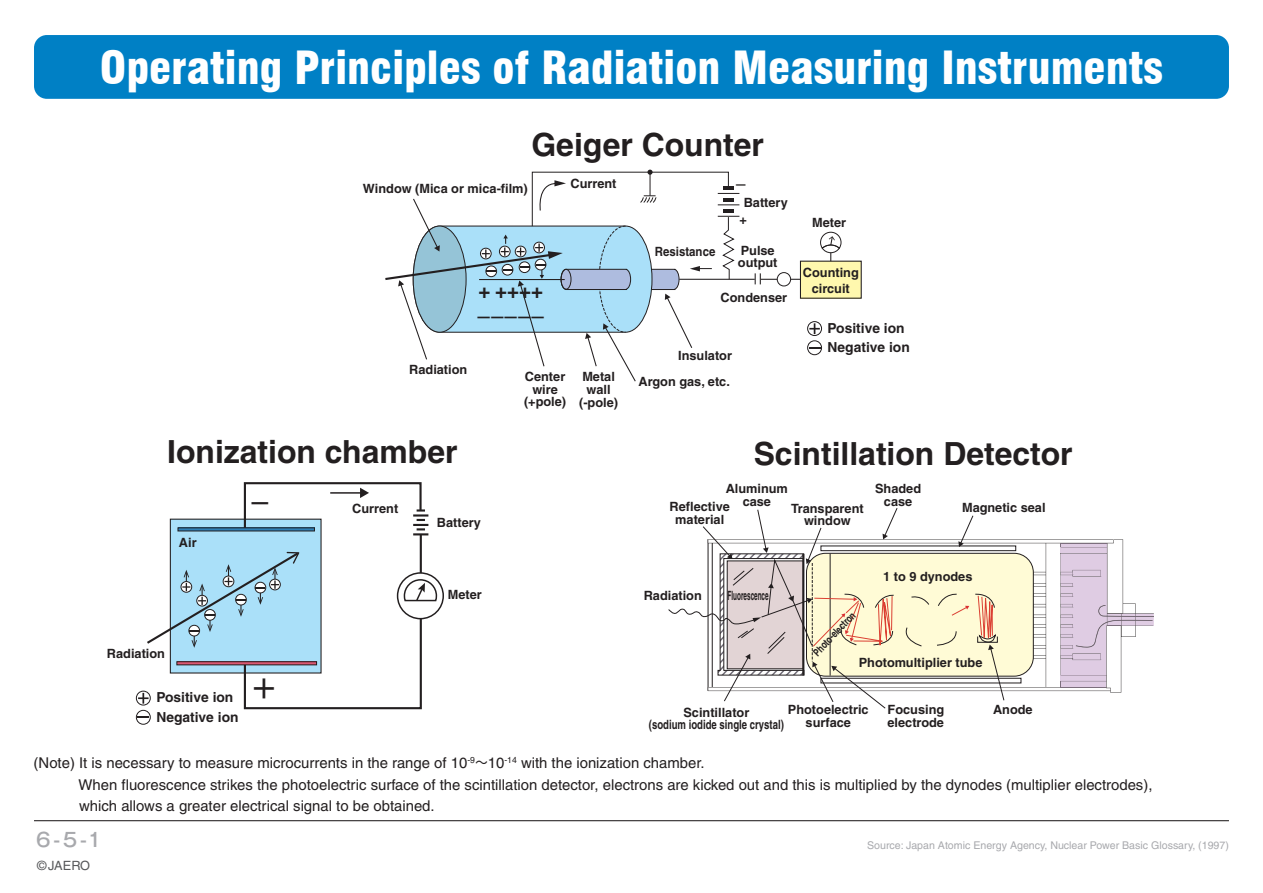
<style>
.page{position:relative;width:1263px;height:893px;background:#fff}
.page>*{position:absolute;margin:0;border:0;box-sizing:border-box;transform-origin:0 0}
.t1{font:900 condensed 44.7px "Swiss 721 BT";color:#fff}
.t2{font:700 31.95px "Helvetica";color:#231f20}
.t3{font:500 26.85px "Gothic MB101 Pro";color:#231f20}
.t4{font:500 22.35px "Gothic MB101 Pro";color:#231f20}
.t5{font:700 20.55px "Helvetica";color:#231f20}
.t6{font:500 19.2px "Gothic MB101 Pro";color:#a8a9ad}
.t7{font:500 16.5px "Gothic MB101 Pro";color:#231f20}
.t8{font:14.85px/21.3px "Helvetica";color:#231f20}
.t9{font:700 13.8px/19.6px "Helvetica";color:#231f20}
.t10{font:700 12.75px/12.8px "Helvetica";color:#231f20;text-align:center}
.t11{font:700 12.75px "Helvetica";color:#231f20;scale:.75 1}
.t12{font:700 12.75px "Helvetica";color:#231f20;scale:.5 1}
.t13{font:700 12.75px "Helvetica";color:#231f20;scale:.9 1}
.t14{font:12.75px "Helvetica";letter-spacing:-.01em;color:#57585a}
.t15{font:500 12.75px "Gothic MB101 Pro";color:#231f20}
.t16{font:10.65px "Helvetica";color:#a8a9ad}
.t17{font:700 10.65px "Helvetica";color:#231f20;scale:.75 1}
.s1{font-family:"Gothic MB101 Pro"}
</style>
<div class="page">
<div style="left:34px;top:35px;width:1195px;height:64px;background:#0080c5;border-radius:13px"></div>
<hr style="left:34px;top:820px;width:1195px;height:1px;background:#231f20">
<div style="left:800px;top:261px;width:61px;height:37px;background:#fff8ae"></div>
<div style="left:800px;top:261px;width:62px;height:38px;border:1px solid #231f20"></div>
<svg style="left:820px;top:232px;width:21px;height:29px"></svg>
<svg style="left:755px;top:273px;width:6px;height:11px"></svg>
<hr style="left:761px;top:279px;width:39px;height:1px;background:#231f20">
<hr style="left:679px;top:279px;width:76px;height:1px;background:#231f20">
<div style="left:777px;top:273px;width:14px;height:13px;background:#fff;border-radius:50%"></div>
<div style="left:777px;top:272px;width:14px;height:14px;border:1px solid #231f20;border-radius:50%"></div>
<svg style="left:385px;top:170px;width:354px;height:212px"></svg>
<svg style="left:398px;top:573px;width:45px;height:46px"></svg>
<div style="left:136px;top:710px;width:14px;height:14px;border:1px solid #231f20;border-radius:50%"></div>
<svg style="left:137px;top:716px;width:12px;height:2px"></svg>
<div style="left:136px;top:691px;width:14px;height:14px;border:1px solid #231f20;border-radius:50%"></div>
<svg style="left:138px;top:482px;width:300px;height:228px"></svg>
<div style="left:807px;top:341px;width:15px;height:14px;border:1px solid #231f20;border-radius:50%"></div>
<svg style="left:809px;top:347px;width:11px;height:2px"></svg>
<div style="left:807px;top:321px;width:15px;height:15px;border:1px solid #231f20;border-radius:50%"></div>
<svg style="left:809px;top:323px;width:11px;height:11px"></svg>
<svg style="left:668px;top:508px;width:486px;height:201px"></svg>
<h1 class="t1" style="left:100px;top:41px;width:1065px">Operating Principles of Radiation Measuring Instruments</h1>
<h2 class="t2" style="left:531px;top:126px;width:234px">Geiger Counter</h2>
<p class="t10" style="left:363px;top:182px;width:166px">Window (Mica or mica-film)</p>
<p class="t10" style="left:570px;top:177px;width:48px">Current</p>
<h3 class="t5" style="left:478px;top:278px;width:66px">+ ++++</h3>
<p class="t7" style="left:476px;top:304px;width:72px">－－－－－</p>
<p class="t15" style="left:734px;top:174px;width:14px">－</p>
<p class="t10" style="left:739px;top:213px;width:9px">+</p>
<p class="t10" style="left:744px;top:196px;width:46px">Battery</p>
<p class="t13" style="left:655px;top:244px;width:69px">Resistance</p>
<p class="t10" style="left:738px;top:244px;width:41px;text-align:left">Pulse output</p>
<p class="t10" style="left:721px;top:290px;width:68px">Condenser</p>
<p class="t10" style="left:678px;top:349px;width:55px">Insulator</p>
<p class="t10" style="left:409px;top:363px;width:60px">Radiation</p>
<p class="t10" style="left:524px;top:370px;width:44px">Center wire (+pole)</p>
<p class="t10" style="left:579px;top:370px;width:40px">Metal wall (-pole)</p>
<p class="t10" style="left:638px;top:374px;width:93px">Argon gas, etc.</p>
<p class="t10" style="left:812px;top:216px;width:36px">Meter</p>
<p class="t10" style="left:803px;top:265px;width:57px;line-height:15.3px">Counting circuit</p>
<p class="t9" style="left:828px;top:318px;width:84px">Positive ion<br>Negative ion</p>
<h2 class="t2" style="left:167px;top:432px;width:292px">Ionization chamber</h2>
<h2 class="t2" style="left:754px;top:434px;width:320px">Scintillation Detector</h2>
<p class="t10" style="left:179px;top:536px;width:19px">Air</p>
<h3 class="t4" style="left:249px;top:485px;width:24px">－</h3>
<p class="t10" style="left:107px;top:647px;width:60px">Radiation</p>
<p class="t9" style="left:156px;top:687px;width:84px">Positive ion<br>Negative ion</p>
<h3 class="t3" style="left:253px;top:666px;width:23px">+</h3>
<p class="t10" style="left:352px;top:502px;width:48px">Current</p>
<p class="t10" style="left:437px;top:516px;width:46px">Battery</p>
<p class="t10" style="left:448px;top:588px;width:36px">Meter</p>
<p class="t10" style="left:726px;top:482px;width:64px">Aluminum case</p>
<p class="t10" style="left:670px;top:500px;width:62px">Reflective material</p>
<p class="t10" style="left:791px;top:502px;width:74px">Transparent window</p>
<p class="t10" style="left:875px;top:482px;width:48px">Shaded case</p>
<p class="t10" style="left:962px;top:501px;width:85px">Magnetic seal</p>
<p class="t10" style="left:644px;top:589px;width:60px">Radiation</p>
<p class="t12" style="left:728px;top:587px;width:84px">Fluorescence</p>
<p class="t10" style="left:883px;top:570px;width:91px">1 to 9 dynodes</p>
<p class="t17" style="left:810px;top:649px;width:76px;rotate:-46deg">Photo-electron</p>
<p class="t10" style="left:859px;top:656px;width:125px">Photomultiplier tube</p>
<p class="t10" style="left:788px;top:703px;width:82px">Photoelectric surface</p>
<p class="t10" style="left:887px;top:703px;width:58px;text-align:left">Focusing electrode</p>
<p class="t10" style="left:683px;top:705px;width:67px">Scintillator</p>
<p class="t10" style="left:993px;top:703px;width:41px">Anode</p>
<p class="t11" style="left:649px;top:717px;width:182px">(sodium iodide single crystal)</p>
<p class="t8" style="left:79px;top:752px;width:1075px;text-indent:-45px">(Note) It is necessary to measure microcurrents in the range of 10<sup>-9</sup><span class="s1">～</span>10<sup>-14</sup> with the ionization chamber.<br>When fluorescence strikes the photoelectric surface of the scintillation detector, electrons are kicked out and this is multiplied by the dynodes (multiplier electrodes), which allows a greater electrical signal to be obtained.</p>
<p class="t16" style="left:867px;top:839px;width:363px">Source: Japan Atomic Energy Agency, Nuclear Power Basic Glossary, (1997)</p>
<h3 class="t6" style="left:36px;top:824px;width:67px">6-5-1</h3>
<p class="t14" style="left:37px;top:858px;width:55px">©JAERO</p>
</div>
